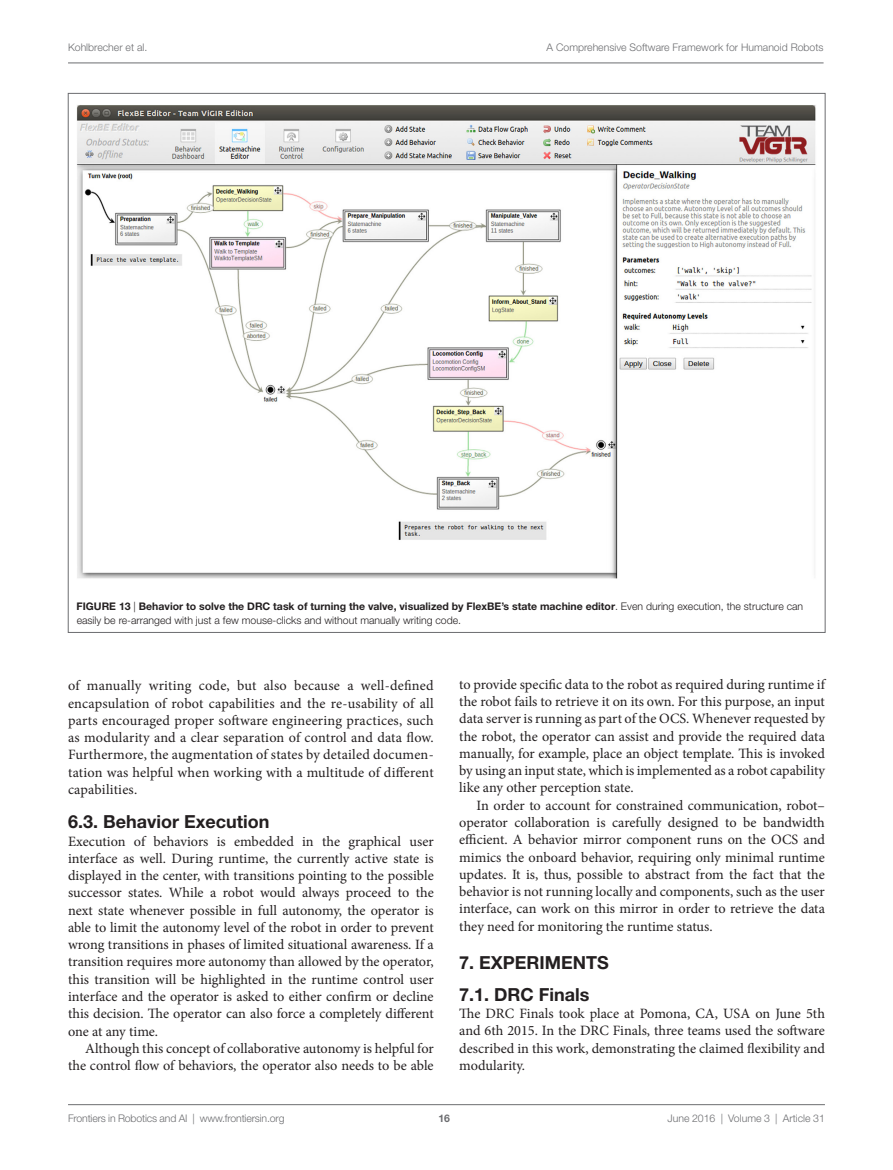
<style>
.page{position:relative;width:893px;height:1170px;background:#fff}
.page>*{position:absolute;margin:0;border:0;box-sizing:border-box;transform-origin:0 0}
.t1{font:700 18px/31.5px "Helvetica Neue LT Std";color:#231f20}
.t2{font:14.25px/17.2px "Minion Pro";color:#231f20;text-align:justify}
.t3{font:300 10.5px/14.2px "Helvetica Neue LT Std";color:#231f20}
.t4{font:300 10.5px "Helvetica Neue LT Std";color:#6c6d70}
.t5{font:700 10.5px "Helvetica Neue LT Std";color:#6c6d70}
.s1{font-weight:700}
</style>
<div class="page">
<img style="left:77px;top:105px;width:739px;height:474px">
<hr style="left:68px;top:63px;width:756px;height:1px;background:#6c6d70">
<hr style="left:68px;top:1104px;width:757px;height:1px;background:#6c6d70">
<p class="t4" style="left:68px;top:41px;width:81px">Kohlbrecher et al.</p>
<p class="t4" style="left:547px;top:41px;width:278px">A Comprehensive Software Framework for Humanoid Robots</p>
<p class="t3" style="left:77px;top:598px;width:728px"><span class="s1">FIGURE 13</span> | <span class="s1">Behavior to solve the DRC task of turning the valve, visualized by FlexBE’s state machine editor</span>. Even during execution, the structure can easily be re-arranged with just a few mouse-clicks and without manually writing code.</p>
<p class="t2" style="left:68px;top:677px;width:367px">of manually writing code, but also because a well-defined encapsulation of robot capabilities and the re-usability of all parts encouraged proper software engineering practices, such as modularity and a clear separation of control and data flow.<br>Furthermore, the augmentation of states by detailed documen&shy;tation was helpful when working with a multitude of different capabilities.</p>
<p class="t1" style="left:68px;top:805px;width:203px">6.3. Behavior Execution</p>
<p class="t2" style="left:68px;top:832px;width:367px">Execution of behaviors is embedded in the graphical user interface as well. During runtime, the currently active state is displayed in the center, with transitions pointing to the possible successor states. While a robot would always proceed to the next state whenever possible in full autonomy, the operator is able to limit the autonomy level of the robot in order to prevent wrong transitions in phases of limited situational awareness. If a transition requires more autonomy than allowed by the operator, this transition will be highlighted in the runtime control user interface and the operator is asked to either confirm or decline this decision. The operator can also force a completely different one at any time.</p>
<p class="t2" style="left:68px;top:1039px;width:367px;text-align:right">Although this concept of collaborative autonomy is helpful for the control flow of behaviors, the operator also needs to be able</p>
<p class="t2" style="left:459px;top:675px;width:367px">to provide specific data to the robot as required during runtime if the robot fails to retrieve it on its own. For this purpose, an input data server is running as part of the OCS. Whenever requested by the robot, the operator can assist and provide the required data manually, for example, place an object template. This is invoked by using an input state, which is implemented as a robot capability like any other perception state.</p>
<p class="t2" style="left:459px;top:796px;width:367px;text-indent:17px">In order to account for constrained communication, robot– operator collaboration is carefully designed to be bandwidth efficient. A behavior mirror component runs on the OCS and mimics the onboard behavior, requiring only minimal runtime updates. It is, thus, possible to abstract from the fact that the behavior is not running locally and components, such as the user interface, can work on this mirror in order to retrieve the data they need for monitoring the runtime status.</p>
<p class="t1" style="left:459px;top:946px;width:151px">7. EXPERIMENTS<br>7.1. DRC Finals</p>
<p class="t2" style="left:459px;top:1005px;width:367px">The DRC Finals took place at Pomona, CA, USA on June 5th and 6th 2015. In the DRC Finals, three teams used the software described in this work, demonstrating the claimed flexibility and modularity.</p>
<p class="t4" style="left:68px;top:1111px;width:218px">Frontiers in Robotics and AI | www.frontiersin.org</p>
<p class="t4" style="left:667px;top:1111px;width:159px">June 2016 | Volume 3 | Article 31</p>
<p class="t5" style="left:439px;top:1111px;width:13px">16</p>
</div>
